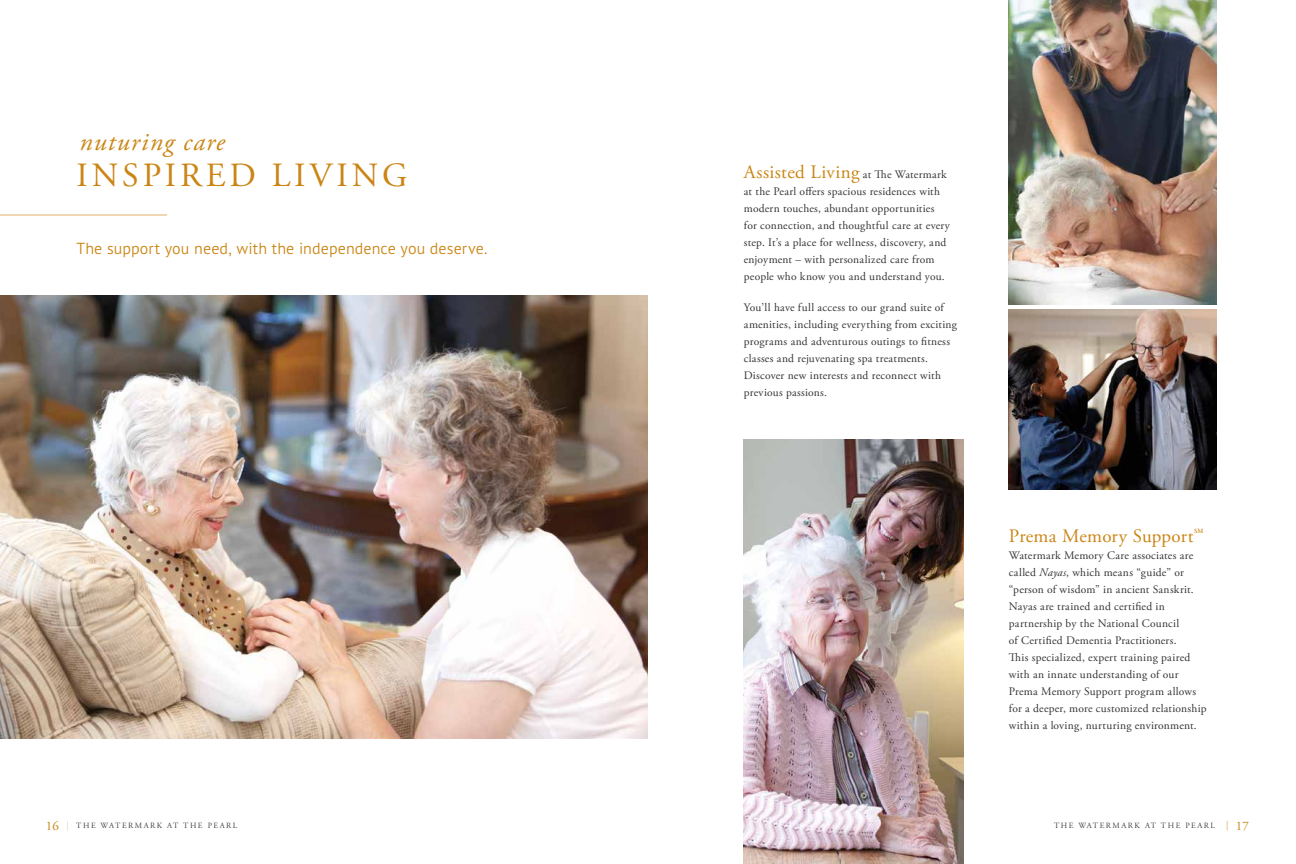
<style>
.page{position:relative;width:1296px;height:864px;background:#fff}
.page>*{position:absolute;margin:0;border:0;box-sizing:border-box;transform-origin:0 0}
.t1{font:33.9px "Adobe Garamond Pro";letter-spacing:.115em;color:#cb8514}
.t2{font:italic 26.1px "Adobe Garamond Pro";letter-spacing:.05em;color:#cb8514}
.t3{font:19px "Adobe Garamond Pro";letter-spacing:.015em;color:#cb8514}
.t4{font:300 16px "PT Sans Pro";letter-spacing:.005em;color:#cb8514}
.t5{font:11.5px/17px "Adobe Garamond Pro";letter-spacing:.02em;color:#333334}
.t6{font:8px "Adobe Garamond Pro";letter-spacing:.19em;color:#414042}
.t7{font:600 6.4px "Adobe Garamond Pro";color:#cb8514}
.s1{font-size:11.5px;color:#333334}
.s2{font-style:italic}
.s3{font-size:13px;color:#cb8514}
.s4{font-size:9.5px;color:#d0c5a5}
.s5{font-size:9.5px;color:#cb8514}
</style>
<div class="page">
<hr style="left:0;top:215px;width:167px;height:1px;background:#e0af6b">
<img style="left:0;top:296px;width:648px;height:442px">
<img style="left:1009px;top:0;width:208px;height:305px">
<img style="left:744px;top:439px;width:219px;height:425px">
<img style="left:1009px;top:310px;width:208px;height:180px">
<h2 class="t2" style="left:79px;top:126px;width:147px">nuturing care</h2>
<h1 class="t1" style="left:77px;top:155px;width:332px">INSPIRED LIVING</h1>
<h3 class="t4" style="left:76px;top:238px;width:412px">The support you need, with the independence you deserve.</h3>
<h3 class="t3" style="left:744px;top:161px;width:204px">Assisted Living <span class="s1">at The Watermark</span></h3>
<p class="t5" style="left:744px;top:183px;width:208px">at the Pearl offers spacious residences with modern touches, abundant opportunities for connection, and thoughtful care at every step. It’s a place for wellness, discovery, and enjoyment – with personalized care from people who know you and understand you.</p>
<p class="t5" style="left:744px;top:299px;width:215px">You’ll have full access to our grand suite of amenities, including everything from exciting programs and adventurous outings to fitness classes and rejuvenating spa treatments.<br>Discover new interests and reconnect with previous passions.</p>
<h3 class="t3" style="left:1009px;top:524px;width:186px">Prema Memory Support</h3>
<p class="t7" style="left:1194px;top:527px;width:11px">SM</p>
<p class="t5" style="left:1009px;top:547px;width:199px">Watermark Memory Care associates are called <span class="s2">Nayas</span>, which means “guide” or “person of wisdom” in ancient Sanskrit.<br>Nayas are trained and certified in partnership by the National Council<br>of Certified Dementia Practitioners.<br>This specialized, expert training paired with an innate understanding of our Prema Memory Support program allows for a deeper, more customized relationship within a loving, nurturing environment.</p>
<p class="t6" style="left:46px;top:820px;width:193px"><span class="s3">16</span> <span class="s4">|</span> THE WATERMARK AT THE PEARL</p>
<p class="t6" style="left:1054px;top:820px;width:196px">THE WATERMARK AT THE PEARL <span class="s5">|</span> <span class="s3">17</span></p>
</div>
